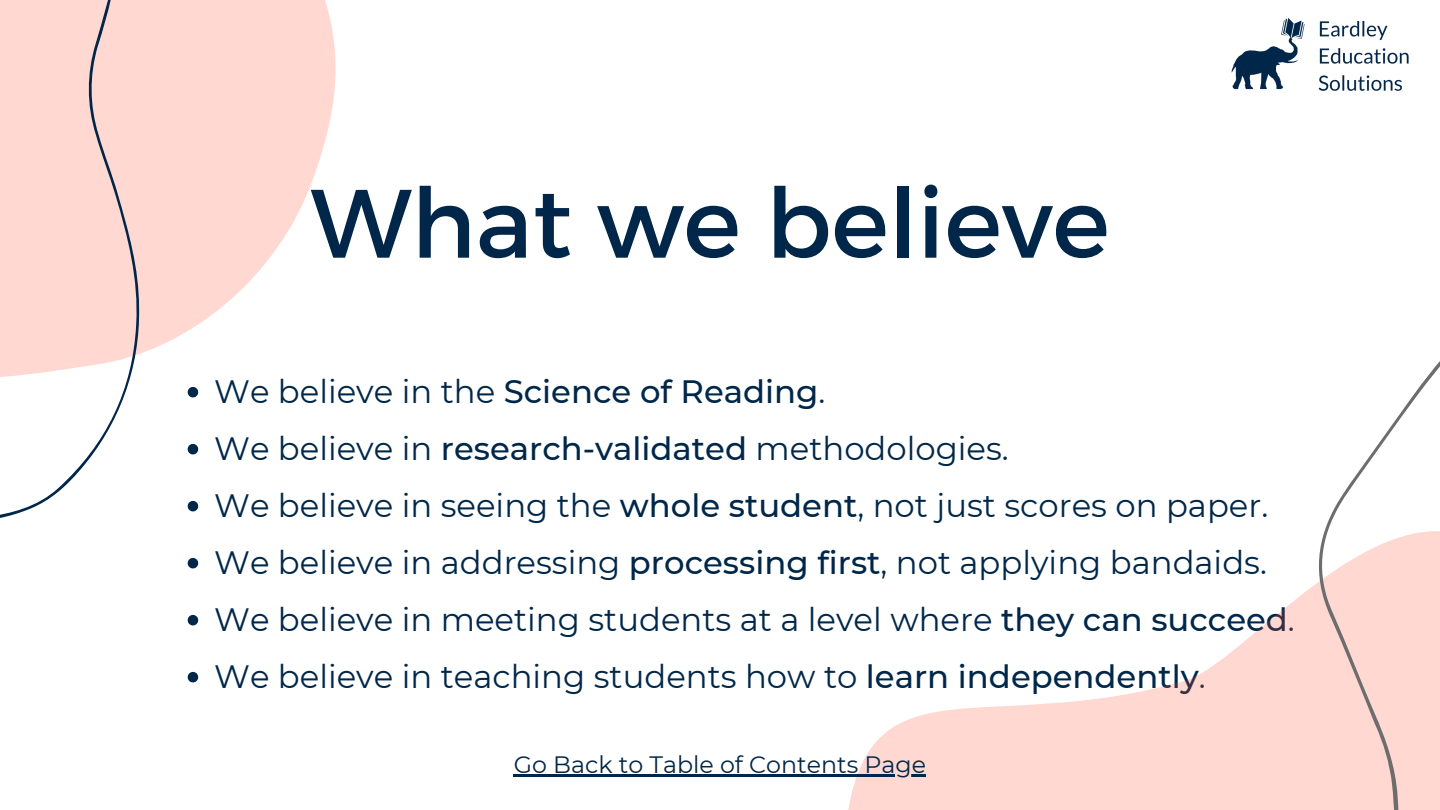
<style>
.page{position:relative;width:1440px;height:810px;background:#fff}
.page>*{position:absolute;margin:0;border:0;box-sizing:border-box;transform-origin:0 0}
.t1{font:96.9px "Montserrat";color:#002749}
.t2{font:32.3px/57px "Montserrat";color:#002749}
.t3{font:23.7px "Montserrat";color:#002749}
.s1{font-weight:500}
</style>
<div class="page">
<svg style="left:0;top:0;width:336px;height:562px;fill:#ffd8d2"></svg>
<img style="left:1231px;top:18px;width:178px;height:73px">
<svg style="left:188px;top:387px;width:10px;height:10px"></svg>
<svg style="left:188px;top:444px;width:10px;height:10px"></svg>
<svg style="left:188px;top:501px;width:10px;height:10px"></svg>
<svg style="left:188px;top:558px;width:10px;height:10px"></svg>
<svg style="left:188px;top:615px;width:10px;height:10px"></svg>
<svg style="left:188px;top:672px;width:10px;height:10px"></svg>
<svg style="left:848px;top:605px;width:441px;height:205px;fill:#ffd8d2"></svg>
<svg style="left:1289px;top:361px;width:151px;height:449px;fill:#ffd8d2"></svg>
<hr style="left:514px;top:774px;width:412px;height:3px;background:#002749">
<h1 class="t1" style="left:310px;top:160px;width:801px">What we believe</h1>
<p class="t2" style="left:214px;top:363px;width:1082px">We believe in the <span class="s1">Science of Reading</span>.<br>We believe in <span class="s1">research-validated</span> methodologies.<br>We believe in seeing the <span class="s1">whole student</span>, not just scores on paper.<br>We believe in addressing <span class="s1">processing first</span>, not applying bandaids.<br>We believe in meeting students at a level where <span class="s1">they can succeed</span>.<br>We believe in teaching students how to <span class="s1">learn independently</span>.</p>
<p class="t3" style="left:514px;top:750px;width:414px">Go Back to Table of Contents Page</p>
</div>
